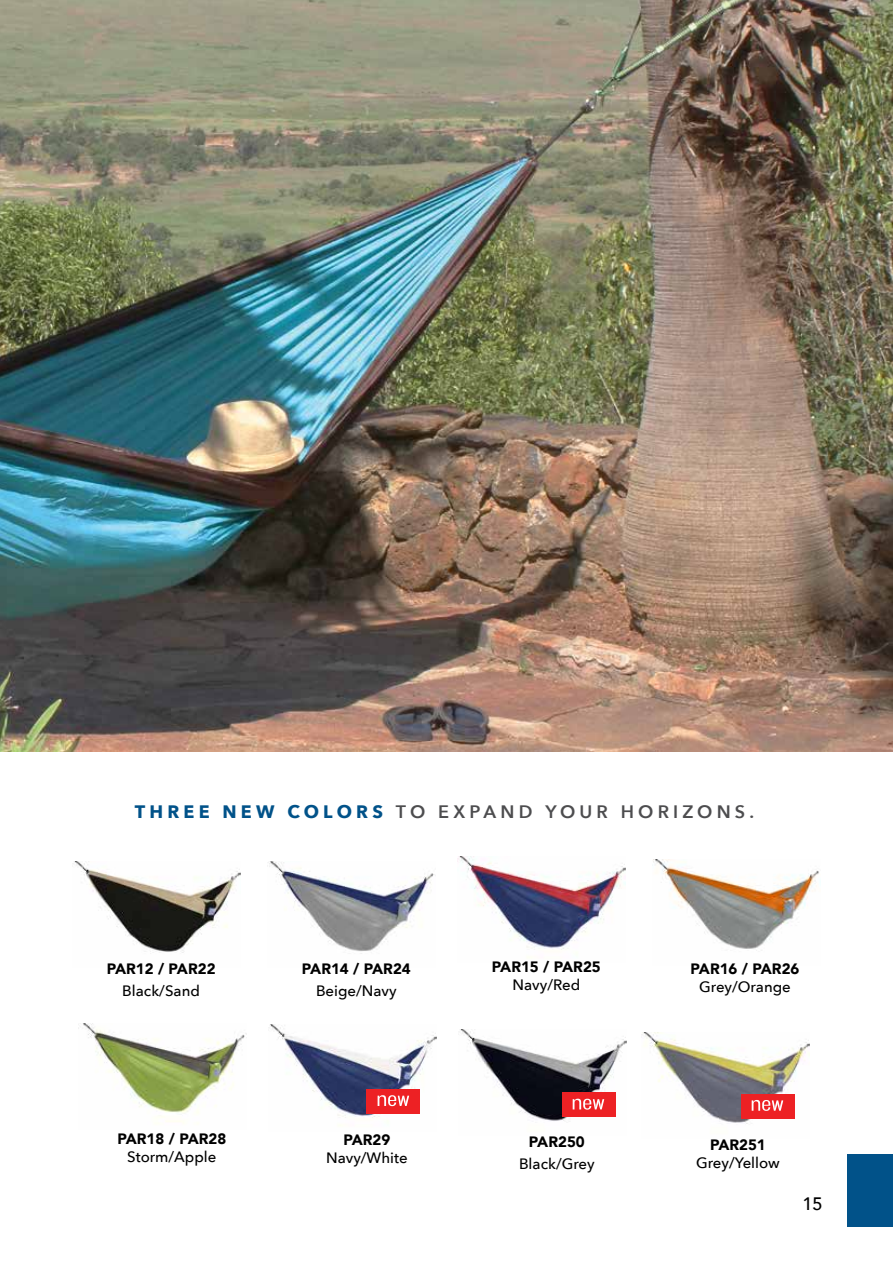
<style>
.page{position:relative;width:893px;height:1263px;background:#fff}
.page>*{position:absolute;margin:0;border:0;box-sizing:border-box;transform-origin:0 0}
.t1{font:600 18px "Avenir Next";letter-spacing:.23em;color:#4d4d4f}
.t2{font:500 18px "Avenir";color:#000}
.t3{font:500 15px "Avenir Next";color:#000}
.t4{font:900 15px "Avenir";color:#000}
.s1{font-weight:700;color:#015289}
</style>
<div class="page">
<img style="left:0;top:0;width:893px;height:751px">
<img style="left:73px;top:861px;width:167px;height:92px">
<img style="left:267px;top:861px;width:167px;height:93px">
<img style="left:457px;top:856px;width:168px;height:102px">
<img style="left:653px;top:859px;width:166px;height:92px">
<img style="left:78px;top:1023px;width:168px;height:101px">
<img style="left:269px;top:1025px;width:168px;height:101px">
<div style="left:367px;top:1089px;width:53px;height:24px;background:#ed2124"></div>
<svg style="left:378px;top:1095px;width:31px;height:11px"></svg>
<img style="left:460px;top:1029px;width:167px;height:92px">
<img style="left:641px;top:1032px;width:168px;height:92px">
<div style="left:848px;top:1154px;width:45px;height:72px;background:#015289"></div>
<div style="left:562px;top:1092px;width:53px;height:25px;background:#ed2124"></div>
<svg style="left:573px;top:1099px;width:31px;height:10px"></svg>
<div style="left:741px;top:1094px;width:53px;height:24px;background:#ed2124"></div>
<svg style="left:752px;top:1100px;width:31px;height:11px"></svg>
<p class="t1" style="left:135px;top:796px;width:621px"><span class="s1">THREE NEW COLORS</span> TO EXPAND YOUR HORIZONS.</p>
<p class="t4" style="left:107px;top:956px;width:110px">PAR12 / PAR22</p>
<p class="t3" style="left:122px;top:978px;width:79px">Black/Sand</p>
<p class="t4" style="left:117px;top:1126px;width:110px">PAR18 / PAR28</p>
<p class="t3" style="left:127px;top:1144px;width:91px">Storm/Apple</p>
<p class="t4" style="left:302px;top:956px;width:110px">PAR14 / PAR24</p>
<p class="t3" style="left:316px;top:978px;width:82px">Beige/Navy</p>
<p class="t4" style="left:343px;top:1127px;width:48px">PAR29</p>
<p class="t3" style="left:326px;top:1145px;width:83px">Navy/White</p>
<p class="t4" style="left:492px;top:954px;width:110px">PAR15 / PAR25</p>
<p class="t3" style="left:512px;top:972px;width:69px">Navy/Red</p>
<p class="t4" style="left:529px;top:1129px;width:57px">PAR250</p>
<p class="t3" style="left:519px;top:1150px;width:77px">Black/Grey</p>
<p class="t4" style="left:691px;top:956px;width:110px">PAR16 / PAR26</p>
<p class="t3" style="left:699px;top:974px;width:93px">Grey/Orange</p>
<p class="t4" style="left:710px;top:1132px;width:57px">PAR251</p>
<p class="t3" style="left:696px;top:1150px;width:85px">Grey/Yellow</p>
<p class="t2" style="left:802px;top:1188px;width:22px">15</p>
</div>
